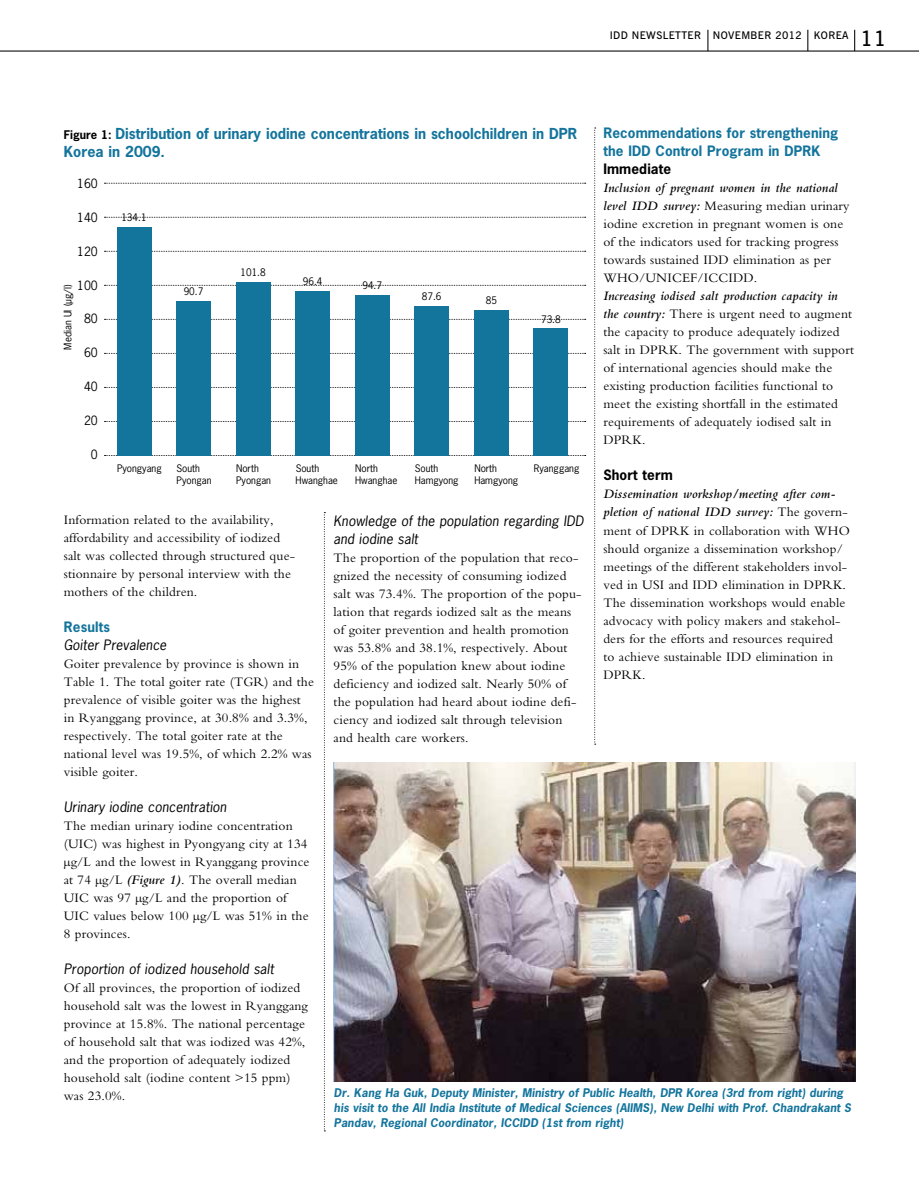
<style>
.page{position:relative;width:919px;height:1187px;background:#fff}
.page>*{position:absolute;margin:0;border:0;box-sizing:border-box;transform-origin:0 0}
.t1{font:700 14.25px/18px "News Gothic";color:#13749c}
.t2{font:13.5px/18px "Bembo";letter-spacing:.01em;color:#000}
.t3{font:italic 13.5px/18px "News Gothic";letter-spacing:.01em;color:#000}
.t4{font:700 13.5px/18px "News Gothic";letter-spacing:.01em;color:#13749c}
.t5{font:700 13.5px "News Gothic";letter-spacing:.01em;color:#000}
.t6{font:12px "News Gothic";color:#000}
.t7{font:italic 700 11.25px/15px "News Gothic";letter-spacing:.005em;color:#13749c}
.t8{font:600 10.5px "News Gothic BT";letter-spacing:.035em;color:#000}
.t9{font:9.75px "News Gothic";color:#000}
.s1{font-size:21px}
.s2{font-weight:600;font-style:italic}
.s3{font-size:11.25px;color:#000}
</style>
<div class="page">
<svg style="left:807px;top:30px;width:1px;height:20px"></svg>
<svg style="left:854px;top:30px;width:1px;height:20px"></svg>
<svg style="left:707px;top:30px;width:1px;height:20px"></svg>
<hr style="left:0;top:50px;width:918px;height:2px;background:#000">
<svg style="left:324px;top:512px;width:1px;height:619px"></svg>
<svg style="left:594px;top:128px;width:1px;height:616px"></svg>
<img style="left:334px;top:762px;width:521px;height:319px">
<svg style="left:104px;top:183px;width:481px;height:1px"></svg>
<svg style="left:104px;top:217px;width:481px;height:1px"></svg>
<svg style="left:104px;top:251px;width:481px;height:1px"></svg>
<svg style="left:104px;top:285px;width:481px;height:1px"></svg>
<svg style="left:104px;top:319px;width:481px;height:1px"></svg>
<svg style="left:104px;top:353px;width:481px;height:1px"></svg>
<svg style="left:104px;top:387px;width:481px;height:1px"></svg>
<svg style="left:104px;top:421px;width:481px;height:1px"></svg>
<svg style="left:104px;top:455px;width:481px;height:1px"></svg>
<div style="left:117px;top:227px;width:34px;height:228px;background:#13749c"></div>
<div style="left:176px;top:301px;width:34px;height:154px;background:#13749c"></div>
<div style="left:236px;top:282px;width:34px;height:173px;background:#13749c"></div>
<div style="left:296px;top:291px;width:34px;height:164px;background:#13749c"></div>
<div style="left:355px;top:295px;width:34px;height:160px;background:#13749c"></div>
<div style="left:415px;top:306px;width:34px;height:149px;background:#13749c"></div>
<div style="left:474px;top:310px;width:34px;height:145px;background:#13749c"></div>
<div style="left:534px;top:328px;width:34px;height:127px;background:#13749c"></div>
<p class="t8" style="left:609px;top:29px;width:278px">IDD NEWSLETTER NOVEMBER 2012 KOREA <span class="s1">11</span></p>
<p class="t4" style="left:603px;top:124px;width:236px">Recommendations for strengthening the IDD Control Program in DPRK</p>
<p class="t5" style="left:603px;top:160px;width:69px">Immediate</p>
<p class="t2" style="left:603px;top:179px;width:248px"><span class="s2">Inclusion of pregnant women in the national level IDD survey:</span> Measuring median urinary iodine excretion in pregnant women is one of the indicators used for tracking progress towards sustained IDD elimination as per WHO/UNICEF/ICCIDD.</p>
<p class="t2" style="left:603px;top:287px;width:252px"><span class="s2">Increasing iodised salt production capacity in the country:</span> There is urgent need to augment the capacity to produce adequately iodized salt in DPRK. The government with support of international agencies should make the existing production facilities functional to meet the existing shortfall in the estimated requirements of adequately iodised salt in DPRK.</p>
<p class="t5" style="left:603px;top:466px;width:71px">Short term</p>
<p class="t2" style="left:603px;top:485px;width:248px"><span class="s2">Dissemination workshop/meeting after com&shy;pletion of national IDD survey:</span> The govern&shy;ment of DPRK in collaboration with WHO should organize a dissemination workshop/ meetings of the different stakeholders invol&shy;ved in USI and IDD elimination in DPRK.<br>The dissemination workshops would enable advocacy with policy makers and stakehol&shy;ders for the efforts and resources required<br>to achieve sustainable IDD elimination in DPRK.</p>
<p class="t1" style="left:64px;top:124px;width:515px"><span class="s3">Figure 1:</span> Distribution of urinary iodine concentrations in schoolchildren in DPR<br>Korea in 2009.</p>
<p class="t6" style="left:77px;top:176px;width:22px">160</p>
<p class="t6" style="left:77px;top:210px;width:22px">140</p>
<p class="t6" style="left:77px;top:243px;width:22px">120</p>
<p class="t6" style="left:77px;top:277px;width:22px">100</p>
<p class="t6" style="left:84px;top:311px;width:15px">80</p>
<p class="t6" style="left:84px;top:345px;width:15px">60</p>
<p class="t6" style="left:84px;top:379px;width:15px">40</p>
<p class="t6" style="left:84px;top:412px;width:15px">20</p>
<p class="t6" style="left:91px;top:446px;width:8px">0</p>
<p class="t9" style="left:117px;top:461px;width:46px">Pyongyang</p>
<p class="t9" style="left:176px;top:461px;width:25px">South</p>
<p class="t9" style="left:236px;top:461px;width:24px">North</p>
<p class="t9" style="left:296px;top:461px;width:25px">South</p>
<p class="t9" style="left:355px;top:461px;width:24px">North</p>
<p class="t9" style="left:415px;top:461px;width:25px">South</p>
<p class="t9" style="left:474px;top:461px;width:24px">North</p>
<p class="t9" style="left:534px;top:461px;width:47px">Ryanggang</p>
<p class="t9" style="left:176px;top:473px;width:36px">Pyongan</p>
<p class="t9" style="left:236px;top:473px;width:36px">Pyongan</p>
<p class="t9" style="left:295px;top:473px;width:44px">Hwanghae</p>
<p class="t9" style="left:355px;top:473px;width:44px">Hwanghae</p>
<p class="t9" style="left:415px;top:473px;width:45px">Hamgyong</p>
<p class="t9" style="left:474px;top:473px;width:45px">Hamgyong</p>
<p class="t9" style="left:121px;top:211px;width:27px">134.1</p>
<p class="t9" style="left:240px;top:266px;width:27px">101.8</p>
<p class="t9" style="left:303px;top:275px;width:21px">96.4</p>
<p class="t9" style="left:362px;top:279px;width:21px">94.7</p>
<p class="t9" style="left:62px;top:349px;width:66px;rotate:-90deg">Median UI (µg/l)</p>
<p class="t9" style="left:184px;top:285px;width:21px">90.7</p>
<p class="t9" style="left:422px;top:290px;width:21px">87.6</p>
<p class="t9" style="left:485px;top:294px;width:13px">85</p>
<p class="t9" style="left:541px;top:313px;width:21px">73.8</p>
<p class="t3" style="left:333px;top:511px;width:251px">Knowledge of the population regarding IDD and iodine salt</p>
<p class="t2" style="left:333px;top:548px;width:249px">The proportion of the population that reco&shy;gnized the necessity of consuming iodized salt was 73.4%. The proportion of the popu&shy;lation that regards iodized salt as the means of goiter prevention and health promotion was 53.8% and 38.1%, respectively. About 95% of the population knew about iodine deficiency and iodized salt. Nearly 50% of the population had heard about iodine defi&shy;ciency and iodized salt through television and health care workers.</p>
<p class="t2" style="left:64px;top:510px;width:233px">Information related to the availability, affordability and accessibility of iodized salt was collected through structured que&shy;stionnaire by personal interview with the mothers of the children.</p>
<p class="t4" style="left:64px;top:617px;width:48px">Results</p>
<p class="t3" style="left:64px;top:636px;width:104px">Goiter Prevalence</p>
<p class="t2" style="left:64px;top:654px;width:252px">Goiter prevalence by province is shown in Table 1. The total goiter rate (TGR) and the prevalence of visible goiter was the highest in Ryanggang province, at 30.8% and 3.3%, respectively. The total goiter rate at the national level was 19.5%, of which 2.2% was visible goiter.</p>
<p class="t3" style="left:64px;top:798px;width:164px">Urinary iodine concentration</p>
<p class="t2" style="left:64px;top:816px;width:247px">The median urinary iodine concentration (UIC) was highest in Pyongyang city at 134 μg/L and the lowest in Ryanggang province at 74 μg/L <span class="s2">(Figure 1)</span>. The overall median UIC was 97 μg/L and the proportion of UIC values below 100 μg/L was 51% in the 8 provinces.</p>
<p class="t3" style="left:64px;top:960px;width:211px">Proportion of iodized household salt</p>
<p class="t2" style="left:64px;top:978px;width:246px">Of all provinces, the proportion of iodized household salt was the lowest in Ryanggang province at 15.8%. The national percentage of household salt that was iodized was 42%, and the proportion of adequately iodized household salt (iodine content &gt;15 ppm) was 23.0%.</p>
<p class="t7" style="left:334px;top:1085px;width:518px">Dr. Kang Ha Guk, Deputy Minister, Ministry of Public Health, DPR Korea (3rd from right) during his visit to the All India Institute of Medical Sciences (AIIMS), New Delhi with Prof. Chandrakant S<br>Pandav, Regional Coordinator, ICCIDD (1st from right)</p>
</div>
